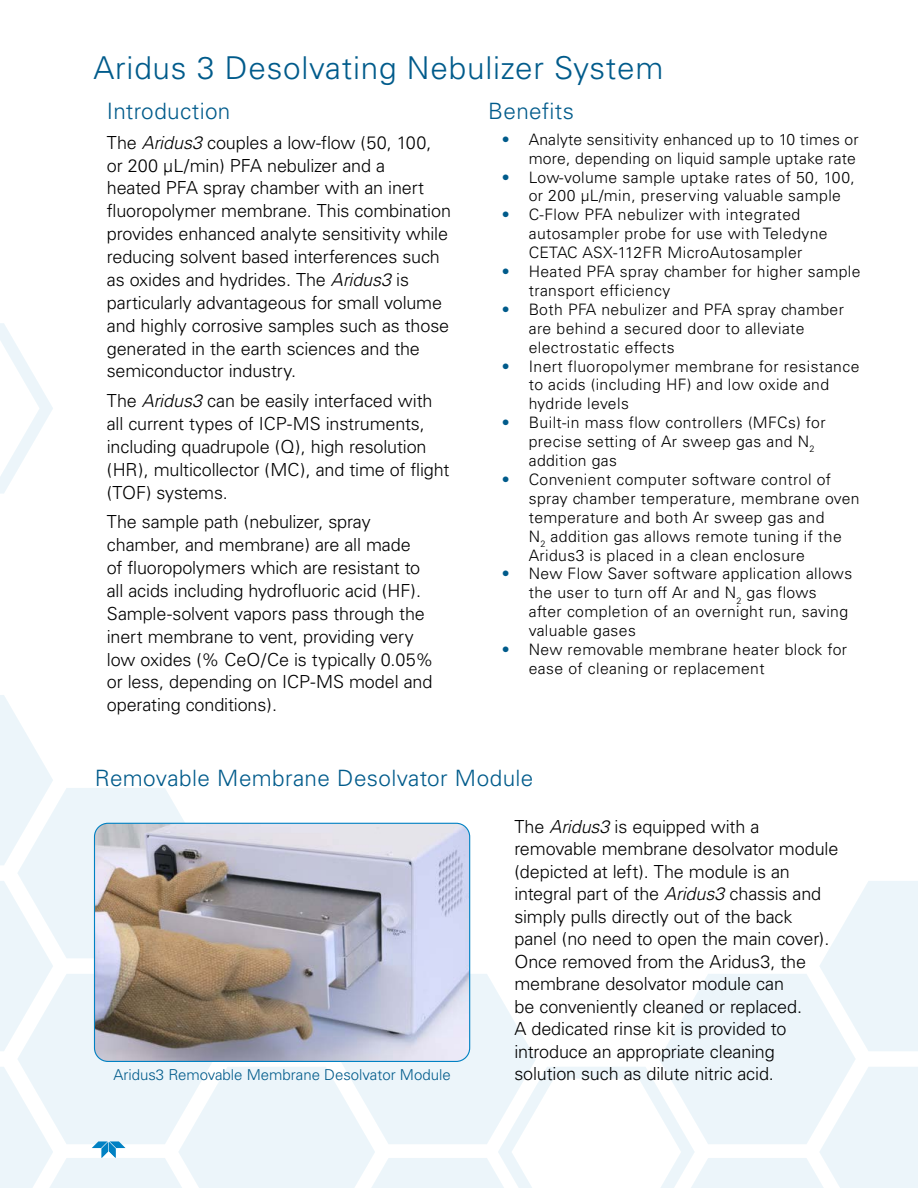
<style>
.page{position:relative;width:918px;height:1188px;background:#fff}
.page>*{position:absolute;margin:0;border:0;box-sizing:border-box;transform-origin:0 0}
.t1{font:300 31.5px "Univers";letter-spacing:.025em;color:#005b8b}
.t2{font:300 22.5px "Univers";letter-spacing:.015em;color:#005b8b}
.t3{font:300 18px/23px "Univers";letter-spacing:-.01em;color:#000}
.t4{font:300 15.75px/18.9px "Univers";letter-spacing:.025em;color:#000}
.t5{font:300 15px "Univers";color:#005b8b}
.s1{color:#005b8b}
.s2{font-style:italic}
</style>
<div class="page">
<svg style="left:0;top:695px;width:918px;height:493px"></svg>
<img style="left:94px;top:823px;width:376px;height:238px">
<div style="left:94px;top:823px;width:376px;height:239px;border:1px solid #0081c3;border-radius:14px"></div>
<h1 class="t1" style="left:93px;top:49px;width:572px">Aridus 3 Desolvating Nebulizer System</h1>
<p class="t2" style="left:488px;top:98px;width:87px">Benefits</p>
<p class="t4" style="left:502px;top:130px;width:359px;text-align:right"><span class="s1">•</span> Analyte sensitivity enhanced up to 10 times or more, depending on liquid sample uptake rate</p>
<p class="t4" style="left:529px;top:168px;width:328px;text-indent:-27px"><span class="s1">•</span> Low-volume sample uptake rates of 50, 100, or 200 µL/min, preserving valuable sample</p>
<p class="t4" style="left:529px;top:205px;width:300px;text-indent:-27px"><span class="s1">•</span> C-Flow PFA nebulizer with integrated autosampler probe for use with Teledyne<br>CETAC ASX-112FR MicroAutosampler</p>
<p class="t4" style="left:529px;top:262px;width:333px;text-indent:-27px"><span class="s1">•</span> Heated PFA spray chamber for higher sample transport efficiency</p>
<p class="t4" style="left:529px;top:300px;width:317px;text-indent:-27px"><span class="s1">•</span> Both PFA nebulizer and PFA spray chamber are behind a secured door to alleviate electrostatic effects</p>
<p class="t4" style="left:529px;top:357px;width:332px;text-indent:-27px"><span class="s1">•</span> Inert fluoropolymer membrane for resistance to acids (including HF) and low oxide and hydride levels</p>
<p class="t4" style="left:529px;top:413px;width:298px;text-indent:-27px"><span class="s1">•</span> Built-in mass flow controllers (MFCs) for precise setting of Ar sweep gas and N<sub>2 </sub>addition gas</p>
<p class="t4" style="left:529px;top:470px;width:332px;text-indent:-27px"><span class="s1">•</span> Convenient computer software control of spray chamber temperature, membrane oven temperature and both Ar sweep gas and<br>N<sub>2</sub> addition gas allows remote tuning if the Aridus3 is placed in a clean enclosure</p>
<p class="t4" style="left:529px;top:564px;width:325px;text-indent:-27px"><span class="s1">•</span> New Flow Saver software application allows the user to turn off Ar and N<sub>2</sub> gas flows after completion of an overnight run, saving valuable gases</p>
<p class="t4" style="left:529px;top:640px;width:320px;text-indent:-27px"><span class="s1">•</span> New removable membrane heater block for ease of cleaning or replacement</p>
<p class="t2" style="left:107px;top:98px;width:125px">Introduction</p>
<p class="t3" style="left:107px;top:131px;width:346px">The <span class="s2">Aridus3</span> couples a low-flow (50, 100, or 200 µL/min) PFA nebulizer and a<br>heated PFA spray chamber with an inert fluoropolymer membrane. This combination provides enhanced analyte sensitivity while reducing solvent based interferences such as oxides and hydrides. The <span class="s2">Aridus3</span> is particularly advantageous for small volume and highly corrosive samples such as those generated in the earth sciences and the semiconductor industry.</p>
<p class="t3" style="left:107px;top:389px;width:344px">The <span class="s2">Aridus3</span> can be easily interfaced with all current types of ICP-MS instruments, including quadrupole (Q), high resolution (HR), multicollector (MC), and time of flight (TOF) systems.</p>
<p class="t3" style="left:107px;top:510px;width:328px">The sample path (nebulizer, spray chamber, and membrane) are all made<br>of fluoropolymers which are resistant to all acids including hydrofluoric acid (HF).<br>Sample-solvent vapors pass through the inert membrane to vent, providing very low oxides (% CeO/Ce is typically 0.05% or less, depending on ICP-MS model and operating conditions).</p>
<p class="t2" style="left:95px;top:764px;width:440px">Removable Membrane Desolvator Module</p>
<p class="t5" style="left:113px;top:1066px;width:339px">Aridus3 Removable Membrane Desolvator Module</p>
<p class="t3" style="left:514px;top:815px;width:325px;line-height:22.5px">The <span class="s2">Aridus3</span> is equipped with a removable membrane desolvator module (depicted at left). The module is an integral part of the <span class="s2">Aridus3</span> chassis and simply pulls directly out of the back panel (no need to open the main cover).<br>Once removed from the Aridus3, the membrane desolvator module can<br>be conveniently cleaned or replaced.<br>A dedicated rinse kit is provided to introduce an appropriate cleaning solution such as dilute nitric acid.</p>
</div>
